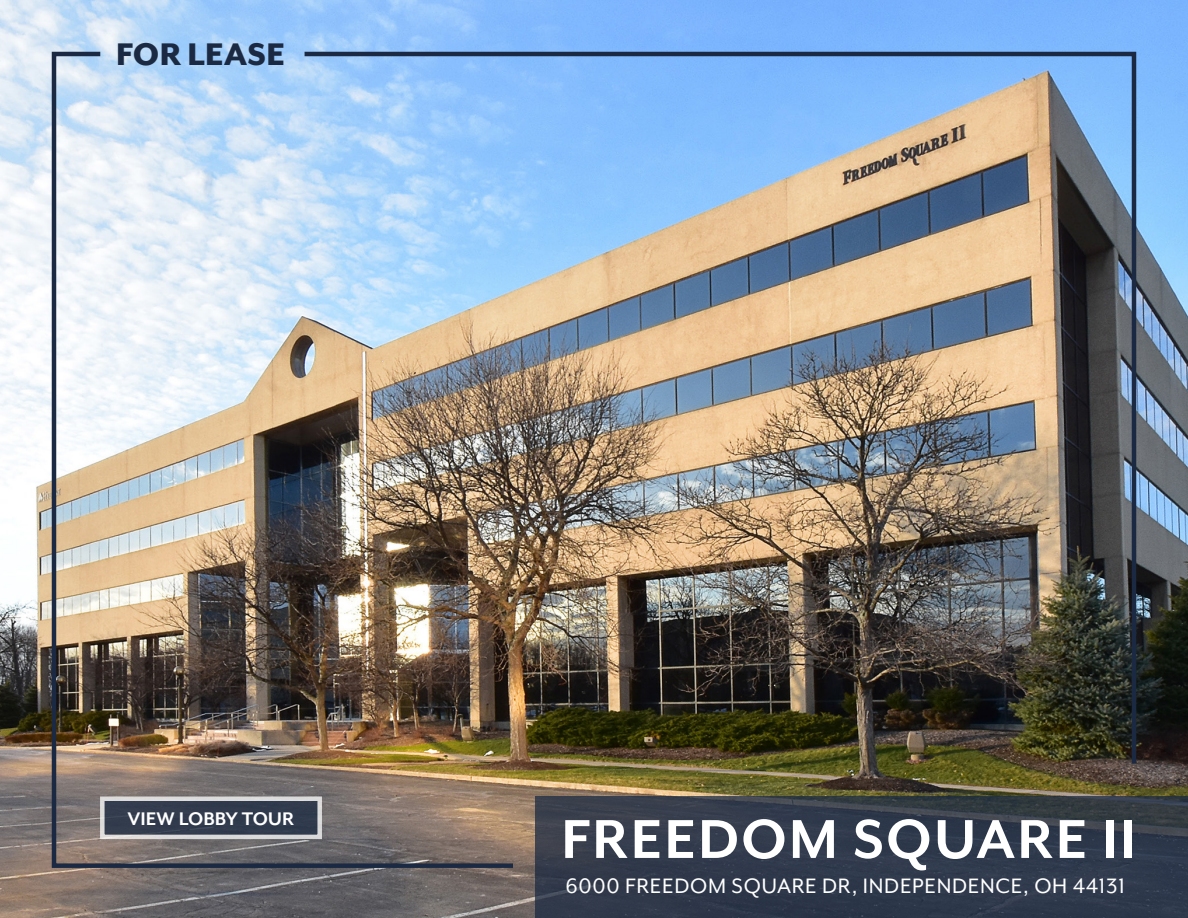
<style>
.page{position:relative;width:1188px;height:918px;background:#fff}
.page>*{position:absolute;margin:0;border:0;box-sizing:border-box;transform-origin:0 0}
.t1{font:700 63px "Mr Eaves Mod OT";letter-spacing:.03em;color:#fff}
.t2{font:800 36px "Mr Eaves Mod OT";color:#1b2a42}
.t3{font:24px "Mr Eaves Mod OT";letter-spacing:.03em;color:#fff}
.t4{font:700 21px "Mr Eaves Mod OT";color:#fff}
</style>
<div class="page">
<img style="left:0;top:0;width:1188px;height:918px">
<img style="left:518px;top:50px;width:620px;height:718px">
<img style="left:50px;top:50px;width:468px;height:820px">
<svg style="left:535px;top:796px;width:653px;height:122px;background:#313a4b"></svg>
<div style="left:100px;top:796px;width:222px;height:43px;background:#313b4d;border:4px solid #fff"></div>
<h2 class="t2" style="left:116px;top:34px;width:171px">FOR LEASE</h2>
<p class="t4" style="left:128px;top:807px;width:168px">VIEW LOBBY TOUR</p>
<h1 class="t1" style="left:561px;top:804px;width:576px">FREEDOM SQUARE II</h1>
<p class="t3" style="left:566px;top:872px;width:561px">6000 FREEDOM SQUARE DR, INDEPENDENCE, OH 44131</p>
</div>
